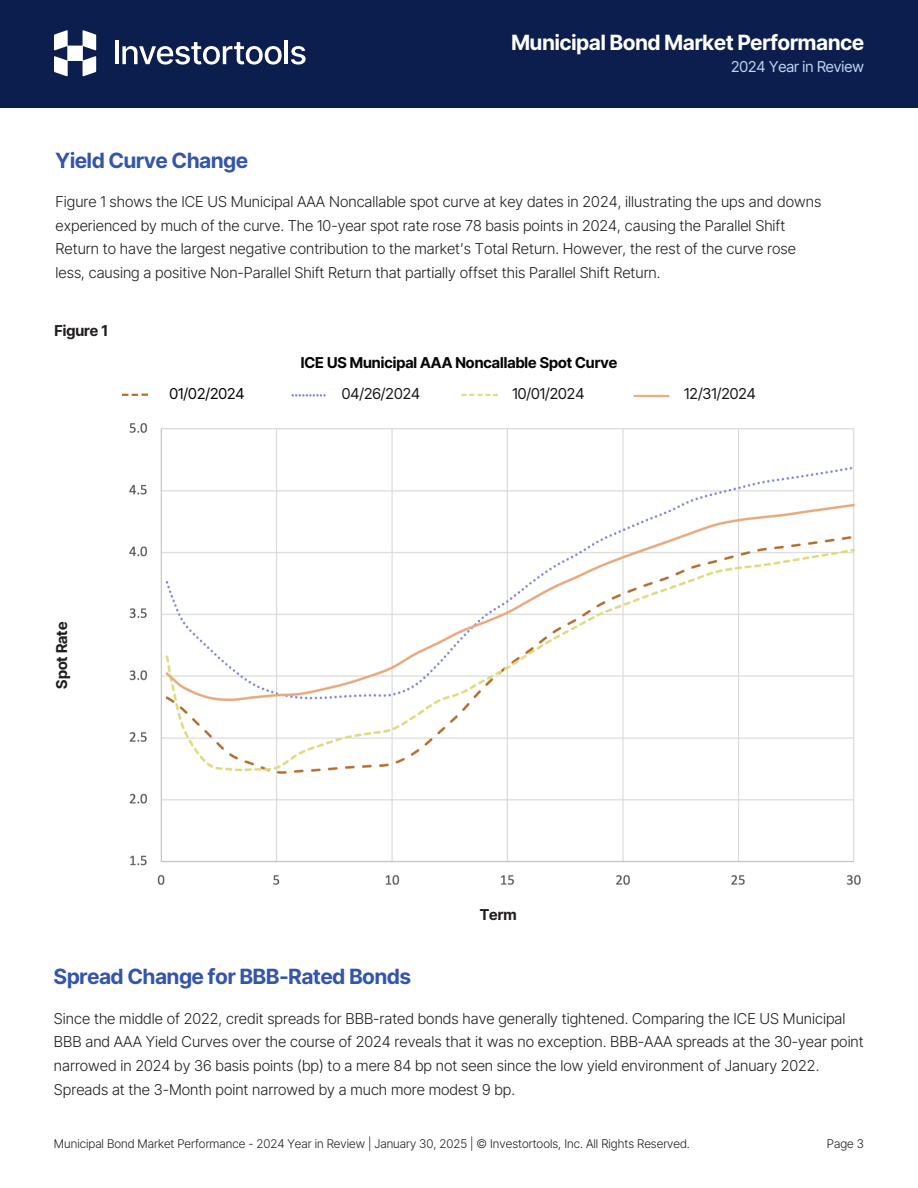
<style>
.page{position:relative;width:918px;height:1188px;background:#fff}
.page>*{position:absolute;margin:0;border:0;box-sizing:border-box;transform-origin:0 0}
.t1{font:700 21px "Inter Tight";color:#3455a9}
.t2{font:700 21px "Inter Tight";color:#fff}
.t3{font:300 15px/23.7px "Inter Tight";color:#231f20}
.t4{font:700 15px "Inter Tight";color:#070606}
.t5{font:15px "Inter Tight";color:#171313}
.t6{font:15px "Inter Tight";color:#c0d6f1}
.t7{font:700 15px "Inter Tight";color:#221e1f}
.t8{font:15px "Inter Tight";color:#000}
.t9{font:15px "Inter Tight";color:#141111}
.t10{font:700 15px "Inter Tight";color:#231f20}
.t11{font:300 12px "Inter Tight";color:#231f20}
</style>
<div class="page">
<div style="left:0;top:0;width:918px;height:108px;background:#0c1e4d"></div>
<svg style="left:291px;top:46px;width:15px;height:19px"></svg>
<hr style="left:284px;top:40px;width:4px;height:24px;background:#fff">
<svg style="left:122px;top:42px;width:160px;height:23px"></svg>
<hr style="left:115px;top:40px;width:3px;height:24px;background:#fff">
<svg style="left:54px;top:30px;width:42px;height:46px"></svg>
<img style="left:129px;top:423px;width:732px;height:462px">
<hr style="left:634px;top:395px;width:35px;height:2px;background:#e9ae82">
<svg style="left:122px;top:394px;width:26px;height:2px"></svg>
<svg style="left:461px;top:394px;width:37px;height:2px"></svg>
<svg style="left:292px;top:394px;width:34px;height:3px"></svg>
<h1 class="t2" style="left:511px;top:30px;width:354px">Municipal Bond Market Performance</h1>
<h1 class="t6" style="left:731px;top:58px;width:134px">2024 Year in Review</h1>
<h3 class="t1" style="left:56px;top:147px;width:194px">Yield Curve Change</h3>
<h3 class="t3" style="left:56px;top:190px;width:767px">Figure 1 shows the ICE US Municipal AAA Noncallable spot curve at key dates in 2024, illustrating the ups and downs experienced by much of the curve. The 10-year spot rate rose 78 basis points in 2024, causing the Parallel Shift Return to have the largest negative contribution to the market’s Total Return. However, the rest of the curve rose less, causing a positive Non-Parallel Shift Return that partially offset this Parallel Shift Return.</h3>
<p class="t10" style="left:54px;top:322px;width:54px">Figure 1</p>
<h2 class="t4" style="left:301px;top:353px;width:318px">ICE US Municipal AAA Noncallable Spot Curve</h2>
<p class="t8" style="left:170px;top:384px;width:76px">01/02/2024</p>
<p class="t5" style="left:342px;top:384px;width:80px">04/26/2024</p>
<p class="t9" style="left:513px;top:384px;width:73px">10/01/2024</p>
<h4 class="t5" style="left:684px;top:385px;width:73px">12/31/2024</h4>
<h4 class="t7" style="left:53px;top:689px;width:68px;rotate:-90deg">Spot Rate</h4>
<p class="t7" style="left:480px;top:906px;width:38px">Term</p>
<h4 class="t1" style="left:54px;top:964px;width:358px">Spread Change for BBB-Rated Bonds</h4>
<h3 class="t3" style="left:54px;top:1006px;width:811px">Since the middle of 2022, credit spreads for BBB-rated bonds have generally tightened. Comparing the ICE US Municipal BBB and AAA Yield Curves over the course of 2024 reveals that it was no exception. BBB-AAA spreads at the 30-year point narrowed in 2024 by 36 basis points (bp) to a mere 84 bp not seen since the low yield environment of January 2022.<br>Spreads at the 3-Month point narrowed by a much more modest 9 bp.</h3>
<p class="t11" style="left:54px;top:1136px;width:637px">Municipal Bond Market Performance - 2024 Year in Review | January 30, 2025 | © Investortools, Inc. All Rights Reserved.</p>
<p class="t11" style="left:827px;top:1136px;width:39px">Page 3</p>
</div>
